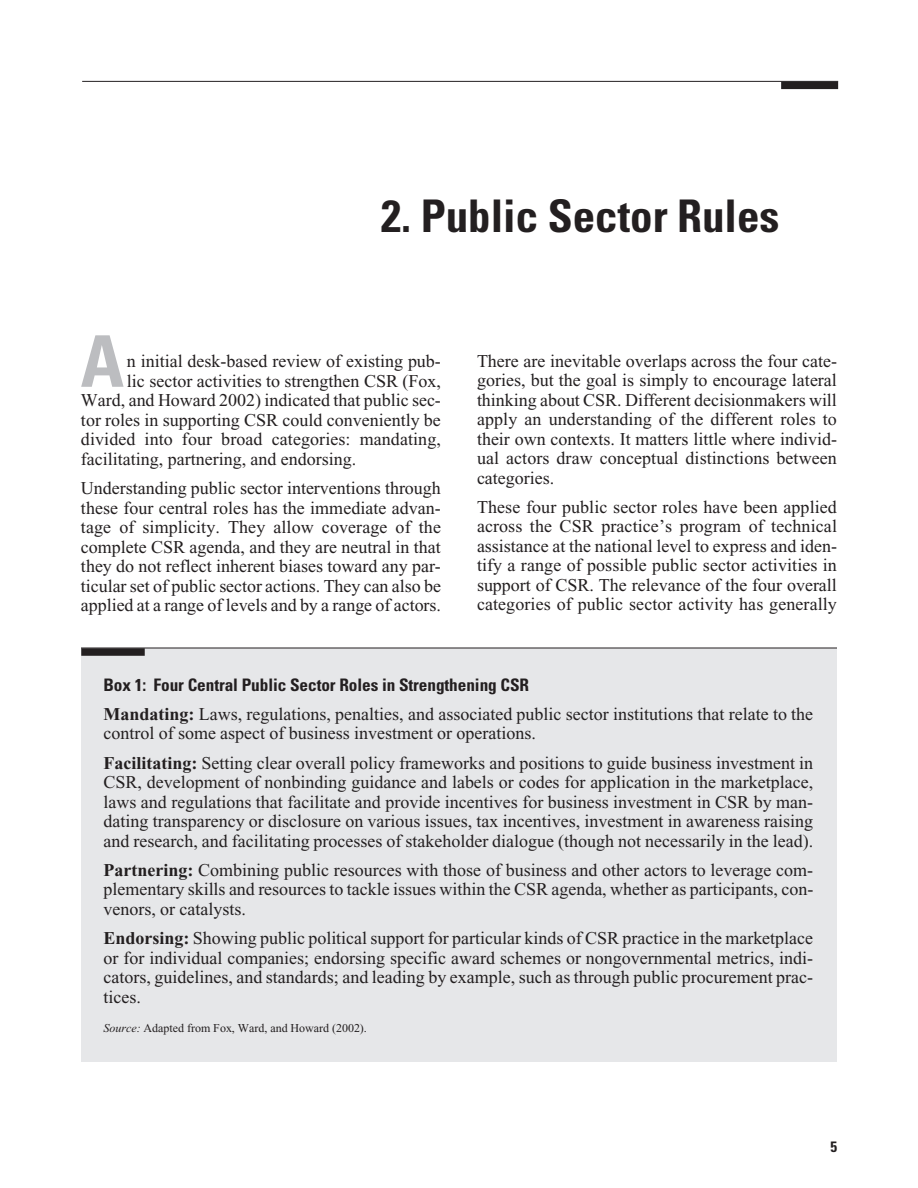
<style>
.page{position:relative;width:918px;height:1188px;background:#fff}
.page>*{position:absolute;margin:0;border:0;box-sizing:border-box;transform-origin:0 0}
.t1{font:700 condensed 71.25px "Univers";color:#bcbdc0}
.t2{font:700 condensed 45px "Univers";color:#231f20}
.t3{font:18px/19.5px "Times";color:#231f20;text-align:justify}
.t4{font:700 condensed 17.25px "Univers";letter-spacing:-.005em;color:#231f20}
.t5{font:700 condensed 15px "Univers";color:#231f20}
.t6{font:12px "Times";color:#231f20}
.s1{font-weight:700}
.s2{font-style:italic}
</style>
<div class="page">
<div style="left:81px;top:648px;width:756px;height:414px;background:#e6e7e9"></div>
<div style="left:781px;top:82px;width:57px;height:7px;background:#231f20"></div>
<hr style="left:82px;top:81px;width:756px;height:1px;background:#231f20">
<div style="left:81px;top:648px;width:64px;height:8px;background:#231f20"></div>
<hr style="left:81px;top:648px;width:756px;height:1px;background:#231f20">
<h2 class="t2" style="left:381px;top:199px;width:400px">2. Public Sector Rules</h2>
<h1 class="t1" style="left:81px;top:335px;width:45px">A</h1>
<p class="t3" style="left:127px;top:353px;width:316px">n initial desk-based review of existing pub-</p>
<p class="t3" style="left:127px;top:373px;width:316px">lic sector activities to strengthen CSR (Fox,</p>
<p class="t3" style="left:81px;top:392px;width:361px">Ward, and Howard 2002) indicated that public sec-</p>
<p class="t3" style="left:81px;top:412px;width:361px">tor roles in supporting CSR could conveniently be</p>
<p class="t3" style="left:81px;top:431px;width:361px">divided into four broad categories: mandating,</p>
<p class="t3" style="left:81px;top:451px;width:277px">facilitating, partnering, and endorsing.</p>
<p class="t3" style="left:81px;top:480px;width:362px">Understanding public sector interventions through these four central roles has the immediate advan&shy;tage of simplicity. They allow coverage of the complete CSR agenda, and they are neutral in that they do not reflect inherent biases toward any par&shy;ticular set of public sector actions. They can also be applied at a range of levels and by a range of actors.</p>
<p class="t3" style="left:477px;top:353px;width:362px">There are inevitable overlaps across the four cate&shy;gories, but the goal is simply to encourage lateral thinking about CSR. Different decisionmakers will apply an understanding of the different roles to their own contexts. It matters little where individ&shy;ual actors draw conceptual distinctions between categories.</p>
<p class="t3" style="left:477px;top:499px;width:362px">These four public sector roles have been applied across the CSR practice’s program of technical assistance at the national level to express and iden&shy;tify a range of possible public sector activities in support of CSR. The relevance of the four overall categories of public sector activity has generally</p>
<p class="t4" style="left:104px;top:678px;width:427px">Box 1: Four Central Public Sector Roles in Strengthening CSR</p>
<p class="t3" style="left:104px;top:706px;width:711px"><span class="s1">Mandating:</span> Laws, regulations, penalties, and associated public sector institutions that relate to the control of some aspect of business investment or operations.</p>
<p class="t3" style="left:104px;top:755px;width:711px"><span class="s1">Facilitating:</span> Setting clear overall policy frameworks and positions to guide business investment in CSR, development of nonbinding guidance and labels or codes for application in the marketplace, laws and regulations that facilitate and provide incentives for business investment in CSR by man&shy;dating transparency or disclosure on various issues, tax incentives, investment in awareness raising and research, and facilitating processes of stakeholder dialogue (though not necessarily in the lead).</p>
<p class="t3" style="left:104px;top:862px;width:711px"><span class="s1">Partnering:</span> Combining public resources with those of business and other actors to leverage com&shy;plementary skills and resources to tackle issues within the CSR agenda, whether as participants, con&shy;venors, or catalysts.</p>
<p class="t3" style="left:104px;top:930px;width:711px"><span class="s1">Endorsing:</span> Showing public political support for particular kinds of CSR practice in the marketplace or for individual companies; endorsing specific award schemes or nongovernmental metrics, indi&shy;cators, guidelines, and standards; and leading by example, such as through public procurement prac&shy;tices.</p>
<p class="t6" style="left:104px;top:1024px;width:265px"><span class="s2">Source:</span> Adapted from Fox, Ward, and Howard (2002).</p>
<p class="t5" style="left:830px;top:1141px;width:8px">5</p>
</div>
